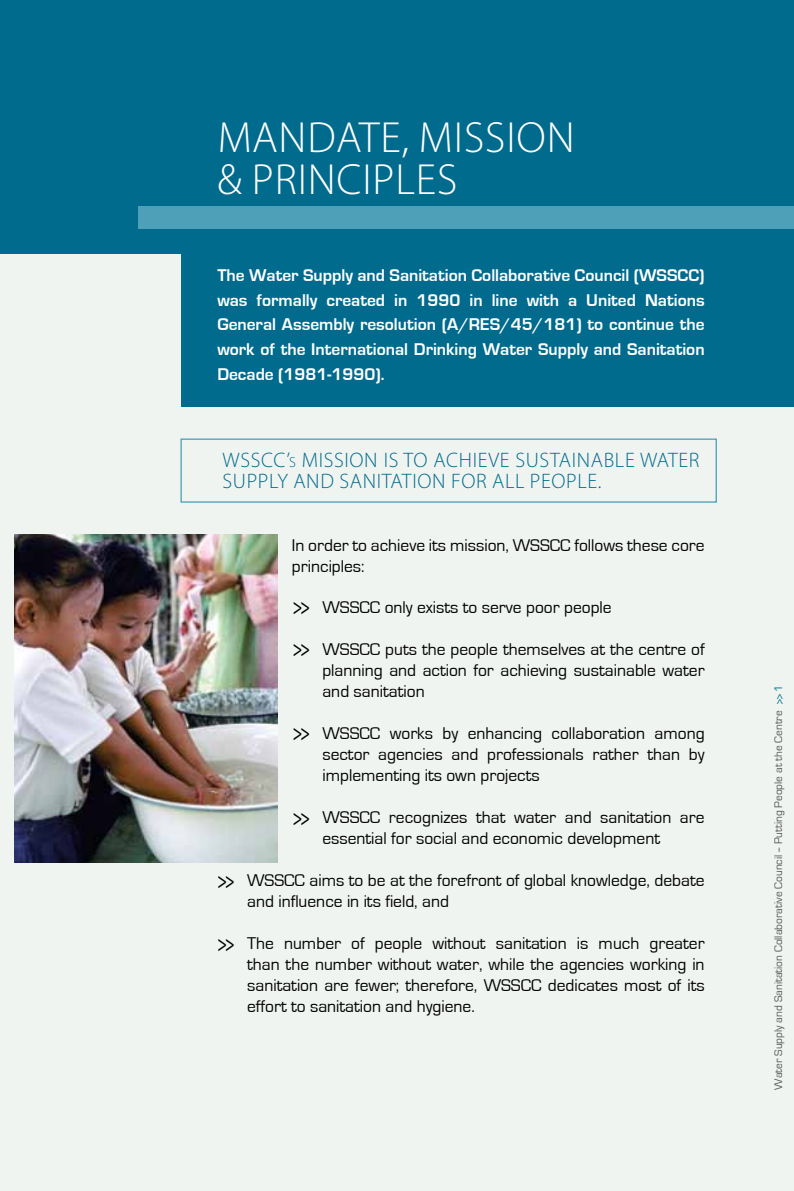
<style>
.page{position:relative;width:794px;height:1191px;background:#f0f4f0}
.page>*{position:absolute;margin:0;border:0;box-sizing:border-box;transform-origin:0 0}
.t1{font:300 43.75px/42px "Myriad Pro";letter-spacing:.02em;color:#fff}
.t2{font:300 21px/21px "Myriad Pro";letter-spacing:.03em;color:#006b8d}
.t3{font:17.5px/21px "Eurostile";color:#000}
.t4{font:700 17.5px/24.5px "Eurostile";color:#fff;text-align:justify}
.t5{font:11.38px "Eurostile";color:#58585a}
.s1{font-style:inherit}
.s2{font-size:14.7px}
.s3{font-size:26.25px}
.s4{font-size:12.6px;color:#00728b}
.s5{color:#00728b}
</style>
<div class="page">
<div style="left:181px;top:0;width:613px;height:407px;background:#006b8d"></div>
<div style="left:0;top:0;width:278px;height:253px;background:#006b8d"></div>
<div style="left:139px;top:206px;width:655px;height:23px;background:#4e9fb8"></div>
<div style="left:180px;top:438px;width:537px;height:65px;border:1px solid #4e9fb8"></div>
<img style="left:15px;top:535px;width:262px;height:327px">
<h1 class="t1" style="left:217px;top:116px;width:359px">MANDATE, MISSION &amp; PRINCIPLES</h1>
<p class="t4" style="left:217px;top:264px;width:489px">The Water Supply and Sanitation Collaborative Council (WSSCC) was formally created in 1990 in line with a United Nations General Assembly resolution (A/RES/45/181) to continue the work of the International Drinking Water Supply and Sanitation Decade (1981-1990).</p>
<p class="t2" style="left:222px;top:449px;width:478px;text-indent:64px"><span class="s1">’</span><span class="s2">s</span> MISSION IS TO ACHIEVE SUSTAINABLE WATER<br>SUPPLY AND SANITATION FOR ALL PEOPLE.</p>
<p class="t2" style="left:222px;top:449px;width:30px">WSSCC</p>
<p class="t3" style="left:292px;top:535px;width:414px">In order to achieve its mission, WSSCC follows these core principles:</p>
<p class="t3" style="left:294px;top:597px;width:319px"><span class="s3">&gt;&gt;</span> WSSCC only exists to serve poor people</p>
<p class="t3" style="left:322px;top:639px;width:384px;text-align:justify;text-indent:-29px"><span class="s3">&gt;&gt;</span> WSSCC puts the people themselves at the centre of planning and action for achieving sustainable water and sanitation</p>
<p class="t3" style="left:322px;top:723px;width:384px;text-align:justify;text-indent:-29px"><span class="s3">&gt;&gt;</span> WSSCC works by enhancing collaboration among sector agencies and professionals rather than by implementing its own projects</p>
<p class="t3" style="left:322px;top:807px;width:384px;text-indent:-29px"><span class="s3">&gt;&gt;</span> WSSCC recognizes that water and sanitation are essential for social and economic development</p>
<p class="t3" style="left:247px;top:870px;width:459px;text-indent:-29px"><span class="s3">&gt;&gt;</span> WSSCC aims to be at the forefront of global knowledge, debate and influence in its field, and</p>
<p class="t3" style="left:247px;top:933px;width:459px;text-align:justify;text-indent:-29px"><span class="s3">&gt;&gt;</span> The number of people without sanitation is much greater than the number without water, while the agencies working in sanitation are fewer; therefore, WSSCC dedicates most of its effort to sanitation and hygiene.</p>
<p class="t5" style="left:772px;top:1089px;width:407px;rotate:-90deg">Water Supply and Sanitation Collaborative Council -- Putting People at the Centre <span class="s4">&gt;&gt;</span> <span class="s5">1</span></p>
</div>
